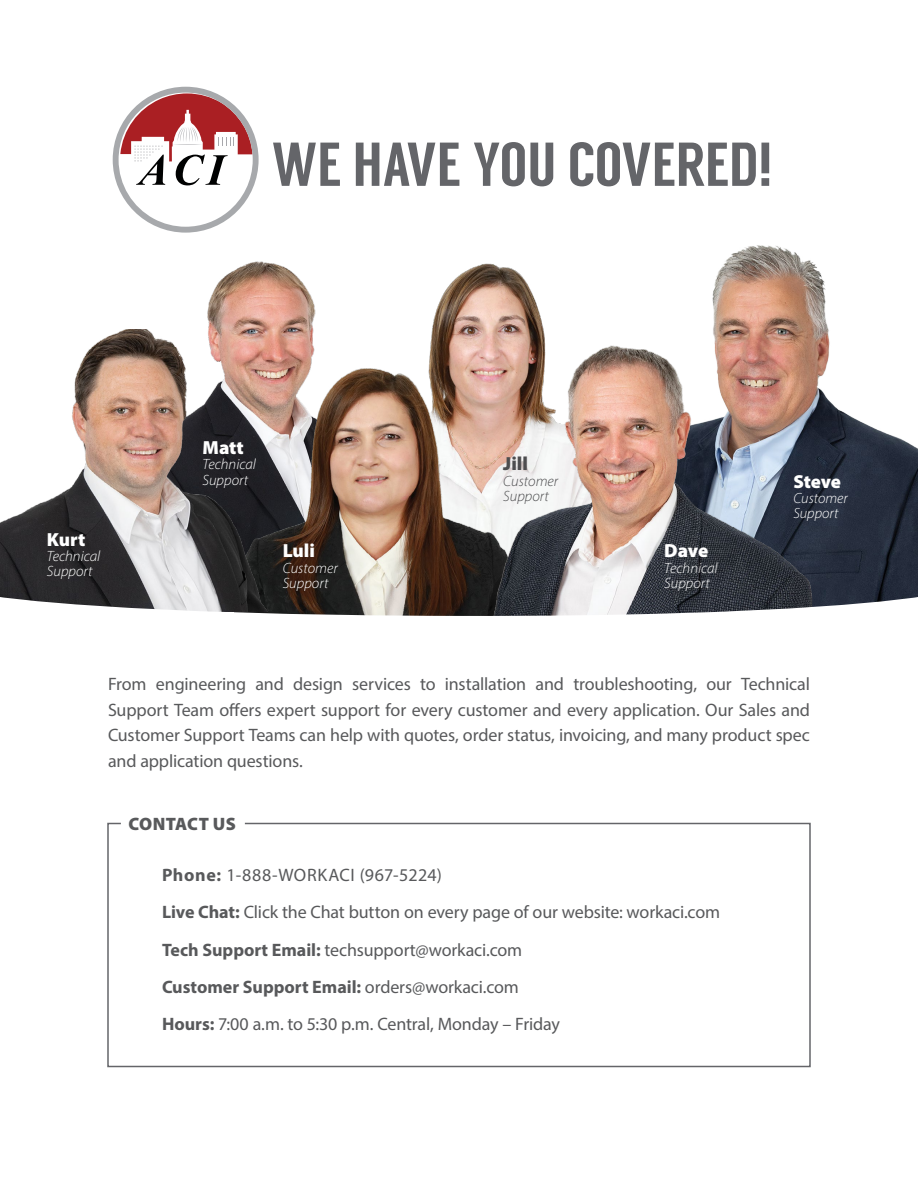
<style>
.page{position:relative;width:918px;height:1188px;background:#fff}
.page>*{position:absolute;margin:0;border:0;box-sizing:border-box;transform-origin:0 0}
.t1{font:61.8px "Langdon";color:#646569}
.t2{font:900 19.05px "Myriad Pro";color:#fff}
.t3{font:900 19.05px "Myriad Pro";color:#4d4d4f}
.t4{font:900 18.75px "Myriad Pro";letter-spacing:-.005em;color:#fff}
.t5{font:18px/37.5px "Myriad Pro";letter-spacing:-.01em;color:#58595b;text-align:justify}
.t6{font:900 18px "Myriad Pro";letter-spacing:.01em;color:#58595b}
.t7{font:italic 300 15px/15.1px "Myriad Pro";color:#fff}
.t8{font:italic 300 15px/15.1px "Myriad Pro";color:#4d4d4f}
.t9{font:italic 300 14.85px/15px "Myriad Pro";color:#fff}
.s1{font-weight:700}
</style>
<div class="page">
<img style="left:428px;top:263px;width:117px;height:105px">
<img style="left:143px;top:261px;width:173px;height:107px">
<img style="left:271px;top:368px;width:214px;height:229px">
<img style="left:712px;top:245px;width:206px;height:352px">
<img style="left:485px;top:338px;width:329px;height:259px">
<img style="left:0;top:330px;width:271px;height:267px">
<svg style="left:0;top:597px;width:918px;height:19px"></svg>
<svg style="left:113px;top:87px;width:146px;height:146px"></svg>
<svg style="left:107px;top:822px;width:704px;height:246px"></svg>
<h1 class="t1" style="left:272px;top:128px;width:502px">WE HAVE YOU COVERED!</h1>
<p class="t2" style="left:47px;top:526px;width:40px">Kurt</p>
<p class="t7" style="left:47px;top:548px;width:55px">Technical<br>Support</p>
<p class="t2" style="left:203px;top:435px;width:43px">Matt</p>
<p class="t7" style="left:203px;top:457px;width:55px">Technical<br>Support</p>
<p class="t2" style="left:283px;top:538px;width:34px">Luli</p>
<p class="t7" style="left:283px;top:560px;width:56px">Customer<br>Support</p>
<p class="t3" style="left:503px;top:451px;width:26px">Jill</p>
<p class="t8" style="left:503px;top:473px;width:56px">Customer<br>Support</p>
<p class="t2" style="left:664px;top:538px;width:46px">Dave</p>
<p class="t7" style="left:664px;top:560px;width:55px">Technical<br>Support</p>
<p class="t4" style="left:793px;top:469px;width:49px">Steve</p>
<p class="t9" style="left:793px;top:491px;width:56px">Customer<br>Support</p>
<p class="t5" style="left:108px;top:671px;width:704px;line-height:25.5px">From engineering and design services to installation and troubleshooting, our Technical Support Team offers expert support for every customer and every application. Our Sales and Customer Support Teams can help with quotes, order status, invoicing, and many product spec and application questions.</p>
<p class="t6" style="left:128px;top:811px;width:109px">CONTACT US</p>
<p class="t5" style="left:162px;top:855px;width:560px;text-align:left"><span class="s1">Phone:</span> 1-888-WORKACI (967-5224)<br><span class="s1">Live Chat:</span> Click the Chat button on every page of our website: workaci.com <span class="s1">Tech Support Email:</span> techsupport@workaci.com<br><span class="s1">Customer Support Email:</span> orders@workaci.com<br><span class="s1">Hours:</span> 7:00 a.m. to 5:30 p.m. Central, Monday – Friday</p>
</div>
